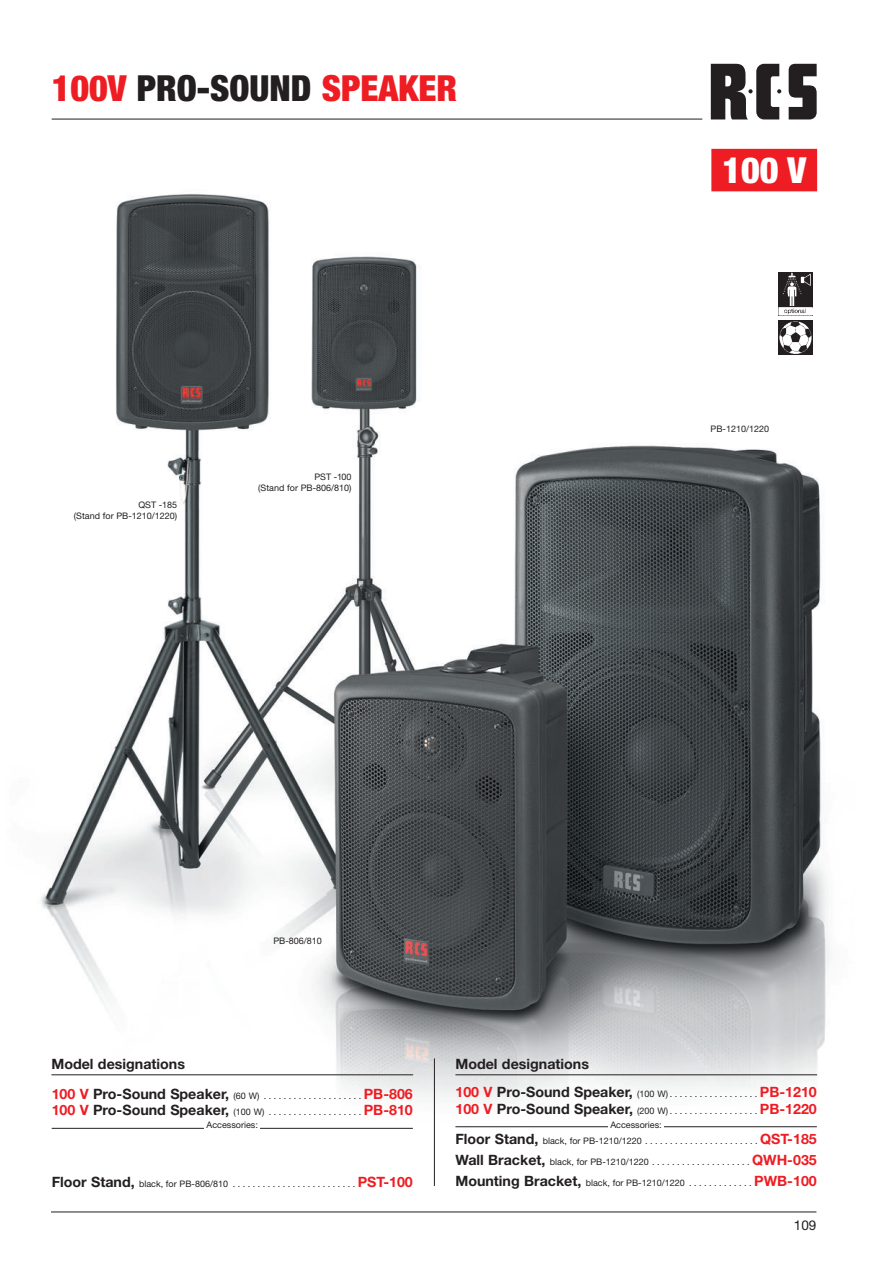
<style>
.page{position:relative;width:893px;height:1263px;background:#fff}
.page>*{position:absolute;margin:0;border:0;box-sizing:border-box;transform-origin:0 0}
.t1{font:900 condensed 36px "Helvetica Neue";color:#ee1d23}
.t2{font:900 condensed 36px "Helvetica Neue";color:#fff}
.t3{font:700 14.25px "Helvetica Neue";color:#231f20}
.t4{font:13.5px "Helvetica Neue";color:#231f20}
.t5{font:9px/10.5px "Helvetica Neue";color:#231f20;text-align:right}
.s1{color:#231f20}
.s2{font-weight:700;font-size:14.25px;color:#ee1d23}
.s3{font-weight:700;font-size:14.25px}
</style>
<div class="page">
<hr style="left:51px;top:1211px;width:765px;height:1px;background:#231f20">
<img style="left:41px;top:190px;width:789px;height:935px">
<div style="left:713px;top:150px;width:103px;height:40px;background:#ee1d23"></div>
<div style="left:711px;top:149px;width:106px;height:42px;border:3px solid #ee1d23"></div>
<hr style="left:434px;top:1058px;width:1px;height:128px;background:#231f20">
<svg style="left:775px;top:270px;width:42px;height:48px"></svg>
<img style="left:779px;top:273px;width:34px;height:42px">
<svg style="left:775px;top:318px;width:42px;height:38px"></svg>
<img style="left:779px;top:320px;width:34px;height:34px">
<hr style="left:52px;top:119px;width:650px;height:1px;background:#231f20">
<div style="left:709px;top:62px;width:110px;height:59px;background:linear-gradient(to bottom,#fff,#fff)"></div>
<svg style="left:711px;top:64px;width:106px;height:55px"></svg>
<hr style="left:52px;top:1128px;width:361px;height:1px;background:#231f20">
<hr style="left:455px;top:1126px;width:362px;height:1px;background:#231f20">
<hr style="left:51px;top:1074px;width:362px;height:1px;background:#231f20">
<hr style="left:455px;top:1074px;width:362px;height:1px;background:#231f20">
<div style="left:608px;top:1120px;width:56px;height:12px;background:#fff"></div>
<div style="left:205px;top:1120px;width:55px;height:12px;background:#fff"></div>
<h1 class="t1" style="left:52px;top:75px;width:407px">100V <span class="s1">PRO-SOUND</span> SPEAKER</h1>
<p class="t5" style="left:74px;top:501px;width:105px">QST -185<br>(Stand for PB-1210/1220)</p>
<p class="t5" style="left:258px;top:472px;width:95px">PST -100<br>(Stand for PB-806/810)</p>
<h1 class="t2" style="left:722px;top:157px;width:85px">100 V</h1>
<p class="t5" style="left:711px;top:424px;width:60px">PB-1210/1220</p>
<p class="t5" style="left:273px;top:937px;width:50px">PB-806/810</p>
<h2 class="t3" style="left:51px;top:1059px;width:135px">Model designations</h2>
<h2 class="t3" style="left:455px;top:1059px;width:135px">Model designations</h2>
<p class="t5" style="left:455px;top:1086px;width:363px;line-height:16.5px;text-align:left"><span class="s2">100 V</span> <span class="s3">Pro-Sound Speaker,</span> (100 W) . . . . . . . . . . . . . . . . . . <span class="s2">PB-1210<br>100 V</span> <span class="s3">Pro-Sound Speaker,</span> (200 W) . . . . . . . . . . . . . . . . . . <span class="s2">PB-1220</span></p>
<p class="t5" style="left:455px;top:1137px;width:363px"><span class="s3">Floor Stand,</span> black, for PB-1210/1220 . . . . . . . . . . . . . . . . . . . . . . . <span class="s2">QST-185</span></p>
<p class="t5" style="left:455px;top:1158px;width:363px"><span class="s3">Wall Bracket,</span> black, for PB-1210/1220 . . . . . . . . . . . . . . . . . . . . <span class="s2">QWH-035</span></p>
<p class="t5" style="left:455px;top:1179px;width:363px"><span class="s3">Mounting Bracket,</span> black, for PB-1210/1220 . . . . . . . . . . . . . <span class="s2">PWB-100</span></p>
<p class="t5" style="left:52px;top:1088px;width:363px;line-height:16.5px;text-align:left"><span class="s2">100 V</span> <span class="s3">Pro-Sound Speaker,</span> (60 W) . . . . . . . . . . . . . . . . . . . . <span class="s2">PB-806<br>100 V</span> <span class="s3">Pro-Sound Speaker,</span> (100 W) . . . . . . . . . . . . . . . . . . . <span class="s2">PB-810</span></p>
<p class="t5" style="left:207px;top:1120px;width:53px">Accessories:</p>
<p class="t5" style="left:610px;top:1120px;width:53px">Accessories:</p>
<p class="t5" style="left:52px;top:1179px;width:363px"><span class="s3">Floor Stand,</span> black, for PB-806/810 . . . . . . . . . . . . . . . . . . . . . . . . . <span class="s2">PST-100</span></p>
<h3 class="t4" style="left:794px;top:1220px;width:24px">109</h3>
</div>
